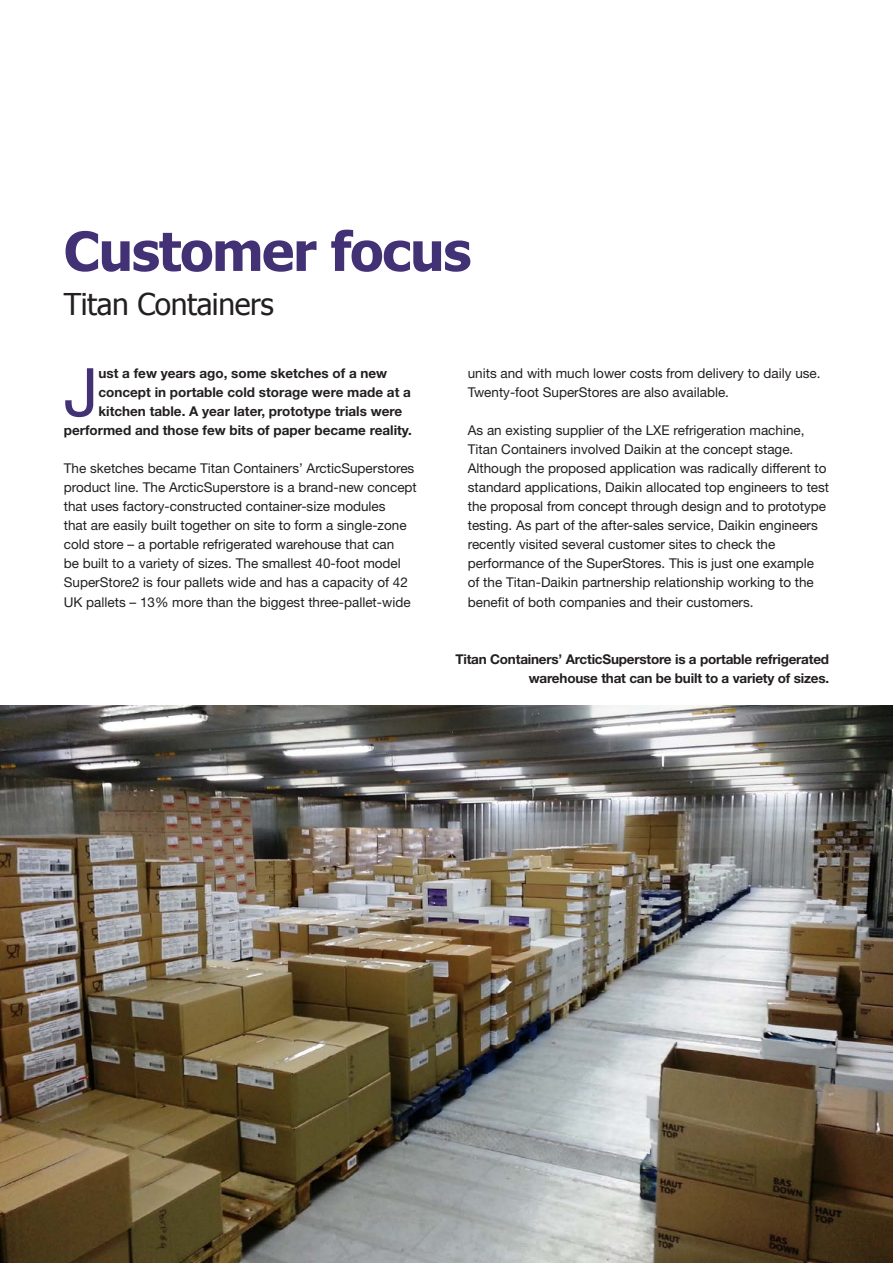
<style>
.page{position:relative;width:893px;height:1263px;background:#fff}
.page>*{position:absolute;margin:0;border:0;box-sizing:border-box;transform-origin:0 0}
.body_drop_cap{font:66.9px "Helvetica Neue LT Std";color:#433176}
.Non_base_grid_aligne{font:700 54px "Tahoma";letter-spacing:-.02em;color:#433176}
.haedline_small{font:30px "Tahoma";letter-spacing:-.015em;color:#231f20}
.body{font:13.5px/19px "Helvetica Neue LT Std";color:#231f20}
.body_drop_cap-2{font:700 13.5px "Helvetica Neue LT Std";color:#231f20}
.body-2{font:700 13.5px/19px "Helvetica Neue LT Std";letter-spacing:-.015em;color:#231f20;text-align:right}
</style>
<div class="page">
<img style="left:0;top:706px;width:893px;height:557px">
<p class="Non_base_grid_aligne" style="left:64px;top:213px;width:409px">Customer focus</p>
<p class="haedline_small" style="left:64px;top:284px;width:211px">Titan Containers</p>
<p class="body_drop_cap" style="left:64px;top:352px;width:36px">J</p>
<p class="body_drop_cap-2" style="left:98px;top:365px;width:290px">ust a few years ago, some sketches of a new</p>
<p class="body_drop_cap-2" style="left:98px;top:384px;width:314px">concept in portable cold storage were made at a</p>
<p class="body_drop_cap-2" style="left:98px;top:403px;width:305px">kitchen table. A year later, prototype trials were</p>
<p class="body_drop_cap-2" style="left:64px;top:422px;width:350px">performed and those few bits of paper became reality.</p>
<p class="body" style="left:64px;top:459px;width:355px">The sketches became Titan Containers’ ArcticSuperstores product line. The ArcticSuperstore is a brand-new concept that uses factory-constructed container-size modules<br>that are easily built together on site to form a single-zone cold store – a portable refrigerated warehouse that can<br>be built to a variety of sizes. The smallest 40-foot model SuperStore2 is four pallets wide and has a capacity of 42<br>UK pallets – 13% more than the biggest three-pallet-wide</p>
<p class="body" style="left:468px;top:363px;width:354px">units and with much lower costs from delivery to daily use.<br>Twenty-foot SuperStores are also available.</p>
<p class="body" style="left:468px;top:420px;width:363px">As an existing supplier of the LXE refrigeration machine, Titan Containers involved Daikin at the concept stage.<br>Although the proposed application was radically different to standard applications, Daikin allocated top engineers to test the proposal from concept through design and to prototype testing. As part of the after-sales service, Daikin engineers recently visited several customer sites to check the performance of the SuperStores. This is just one example<br>of the Titan-Daikin partnership relationship working to the benefit of both companies and their customers.</p>
<p class="body-2" style="left:455px;top:649px;width:375px">Titan Containers’ ArcticSuperstore is a portable refrigerated warehouse that can be built to a variety of sizes.</p>
</div>
